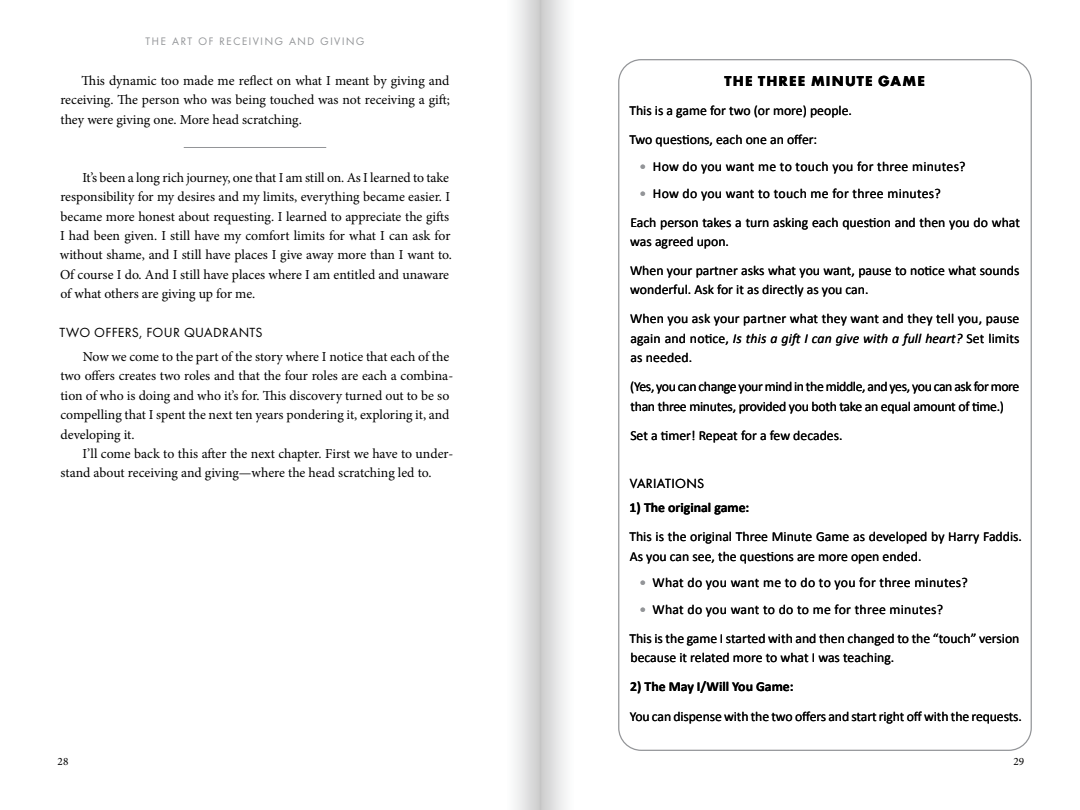
<style>
.page{position:relative;width:1080px;height:810px;background:#fff}
.page>*{position:absolute;margin:0;border:0;box-sizing:border-box;transform-origin:0 0}
.t1{font:700 15px "Futura T";letter-spacing:.075em;color:#000}
.t2{font:13.75px/19.4px "Minion Pro";letter-spacing:-.005em;color:#000}
.t3{font:13.75px/29.1px "Calibri";color:#000}
.t4{font:13.75px/19.4px "Calibri";letter-spacing:-.025em;color:#000}
.t5{font:13.75px "Calibri";letter-spacing:.02em;color:#000}
.t6{font:italic 13.75px/19.4px "Calibri";letter-spacing:.01em;color:#000}
.t7{font:700 13.75px "Calibri";color:#000}
.t8{font:13.75px "Futura T";letter-spacing:.025em;color:#000}
.t9{font:11.25px "Minion Pro";color:#000}
.t10{font:10px "Futura";letter-spacing:.16em;color:#939598}
.s1{color:#939598}
.s2{font-style:normal}
</style>
<div class="page">
<hr style="left:184px;top:147px;width:142px;height:1px;background:#939598">
<div style="left:497px;top:0;width:43px;height:810px;background:linear-gradient(to right,#fff,#d1d1d2)"></div>
<div style="left:540px;top:0;width:43px;height:810px;background:linear-gradient(to right,#cfcfd0,#fff)"></div>
<p class="t10" style="left:146px;top:35px;width:220px">THE ART OF RECEIVING AND GIVING</p>
<p class="t2" style="left:60px;top:71px;width:391px;text-align:justify;text-indent:21px">This dynamic too made me reflect on what I meant by giving and receiving. The person who was being touched was not receiving a gift; they were giving one. More head scratching.</p>
<p class="t2" style="left:60px;top:168px;width:394px;text-indent:23px">It’s been a long rich journey, one that I am still on. As I learned to take responsibility for my desires and my limits, everything became easier. I became more honest about requesting. I learned to appreciate the gifts I had been given. I still have my comfort limits for what I can ask for without shame, and I still have places I give away more than I want to.<br>Of course I do. And I still have places where I am entitled and unaware of what others are giving up for me.</p>
<p class="t8" style="left:60px;top:324px;width:205px">TWO OFFERS, FOUR QUADRANTS</p>
<p class="t2" style="left:60px;top:347px;width:394px;text-indent:22px">Now we come to the part of the story where I notice that each of the two offers creates two roles and that the four roles are each a combina&shy;tion of who is doing and who it’s for. This discovery turned out to be so compelling that I spent the next ten years pondering it, exploring it, and developing it.</p>
<p class="t2" style="left:61px;top:444px;width:394px;text-indent:22px">I’ll come back to this after the next chapter. First we have to under&shy;stand about receiving and giving—where the head scratching led to.</p>
<p class="t1" style="left:725px;top:72px;width:202px">THE THREE MINUTE GAME</p>
<p class="t3" style="left:629px;top:96px;width:224px">This is a game for two (or more) people.<br>Two questions, each one an offer:</p>
<p class="t5" style="left:640px;top:158px;width:328px"><span class="s1">•</span> How do you want me to touch you for three minutes?</p>
<p class="t3" style="left:630px;top:178px;width:391px;text-indent:9px"><span class="s1">•</span> How do you want to touch me for three minutes?<br>Each person takes a turn asking each question and then you do what</p>
<p class="t3" style="left:630px;top:227px;width:391px">was agreed upon.<br>When your partner asks what you want, pause to notice what sounds</p>
<p class="t3" style="left:630px;top:275px;width:391px">wonderful. Ask for it as directly as you can.<br>When you ask your partner what they want and they tell you, pause</p>
<p class="t6" style="left:630px;top:328px;width:391px"><span class="s2">again and notice,</span> Is this a gift I can give with a full heart? <span class="s2">Set limits as needed.</span></p>
<p class="t4" style="left:630px;top:377px;width:391px">(Yes, you can change your mind in the middle, and yes, you can ask for more than three minutes, provided you both take an equal amount of time.)</p>
<p class="t3" style="left:630px;top:421px;width:214px">Set a timer! Repeat for a few decades.</p>
<p class="t8" style="left:630px;top:476px;width:76px">VARIATIONS</p>
<p class="t7" style="left:630px;top:498px;width:121px">1) The original game:</p>
<p class="t3" style="left:629px;top:527px;width:394px;line-height:19.4px">This is the original Three Minute Game as developed by Harry Faddis.<br>As you can see, the questions are more open ended.</p>
<p class="t5" style="left:640px;top:574px;width:330px"><span class="s1">•</span> What do you want me to do to you for three minutes?</p>
<p class="t3" style="left:629px;top:595px;width:392px;text-indent:10px"><span class="s1">•</span> What do you want to do to me for three minutes?<br>This is the game I started with and then changed to the “touch” version</p>
<p class="t3" style="left:630px;top:643px;width:265px">because it related more to what I was teaching.</p>
<p class="t7" style="left:630px;top:677px;width:165px">2) The May I/Will You Game:</p>
<p class="t3" style="left:630px;top:701px;width:394px">You can dispense with the two offers and start right off with the requests.</p>
<p class="t3" style="left:794px;top:125px;width:6px">f</p>
<p class="t3" style="left:802px;top:701px;width:6px">f</p>
<p class="t3" style="left:914px;top:701px;width:6px">f</p>
<p class="t9" style="left:58px;top:754px;width:12px">28</p>
<p class="t9" style="left:1013px;top:754px;width:12px">29</p>
</div>
